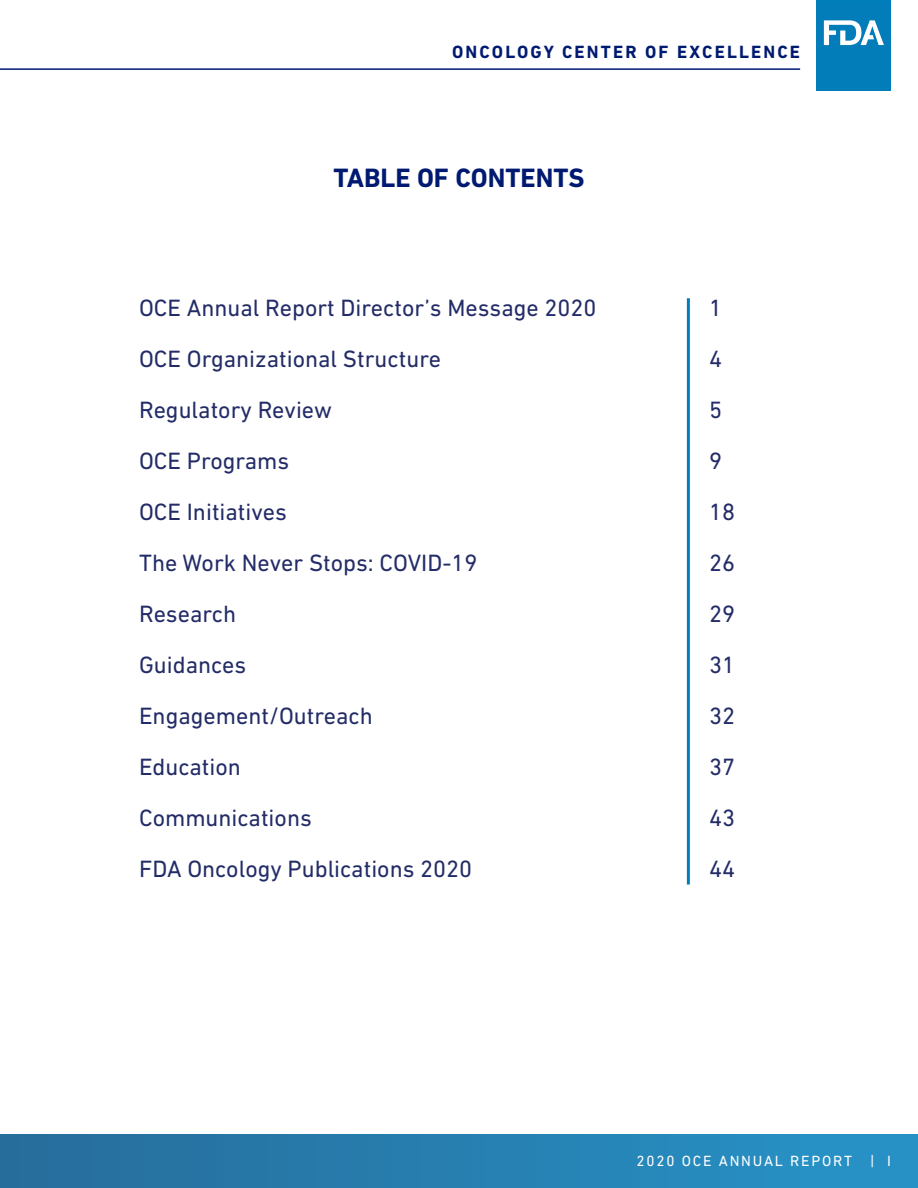
<style>
.page{position:relative;width:918px;height:1188px;background:#fff}
.page>*{position:absolute;margin:0;border:0;box-sizing:border-box;transform-origin:0 0}
.t1{font:700 27px "DIN Next LT Pro";color:#001a71}
.t2{font:24px "DIN Next LT Pro";color:#232c67}
.t3{font:700 18px "DIN Next LT Pro";letter-spacing:.12em;color:#001a71}
.t4{font:15px "DIN Next LT Pro";letter-spacing:.12em;color:#fff}
</style>
<div class="page">
<div style="left:816px;top:0;width:75px;height:91px;background:#007dbb"></div>
<svg style="left:824px;top:20px;width:60px;height:25px"></svg>
<hr style="left:0;top:68px;width:800px;height:2px;background:#001a71">
<div style="left:0;top:1134px;width:918px;height:54px;background:linear-gradient(to right,#276c9a,#2793c7)"></div>
<hr style="left:687px;top:298px;width:3px;height:587px;background:#007dbb">
<p class="t3" style="left:452px;top:41px;width:350px">ONCOLOGY CENTER OF EXCELLENCE</p>
<h1 class="t1" style="left:333px;top:163px;width:253px">TABLE OF CONTENTS</h1>
<p class="t2" style="left:139px;top:294px;width:459px">OCE Annual Report Director’s Message 2020</p>
<p class="t2" style="left:709px;top:294px;width:15px">1</p>
<p class="t2" style="left:139px;top:345px;width:303px">OCE Organizational Structure</p>
<p class="t2" style="left:709px;top:345px;width:15px">4</p>
<p class="t2" style="left:139px;top:396px;width:195px">Regulatory Review</p>
<p class="t2" style="left:709px;top:396px;width:15px">5</p>
<p class="t2" style="left:139px;top:447px;width:152px">OCE Programs</p>
<p class="t2" style="left:709px;top:447px;width:15px">9</p>
<p class="t2" style="left:139px;top:498px;width:149px">OCE I nitiatives</p>
<p class="t2" style="left:709px;top:498px;width:28px">18</p>
<p class="t2" style="left:139px;top:549px;width:340px">The Work Never Stops: COVI D-19</p>
<p class="t2" style="left:709px;top:549px;width:28px">26</p>
<p class="t2" style="left:139px;top:600px;width:99px">Research</p>
<p class="t2" style="left:709px;top:600px;width:28px">29</p>
<p class="t2" style="left:139px;top:651px;width:109px">Guidances</p>
<p class="t2" style="left:709px;top:651px;width:28px">31</p>
<p class="t2" style="left:139px;top:702px;width:235px">Engagement/Outreach</p>
<p class="t2" style="left:709px;top:702px;width:28px">32</p>
<p class="t2" style="left:139px;top:753px;width:103px">Education</p>
<p class="t2" style="left:709px;top:753px;width:28px">37</p>
<p class="t2" style="left:139px;top:804px;width:174px">Communications</p>
<p class="t2" style="left:709px;top:804px;width:28px">43</p>
<p class="t2" style="left:139px;top:855px;width:335px">FDA Oncology Publications 2020</p>
<p class="t2" style="left:709px;top:855px;width:28px">44</p>
<p class="t4" style="left:637px;top:1152px;width:256px">2020 OCE ANNUAL REPORT | i</p>
</div>
